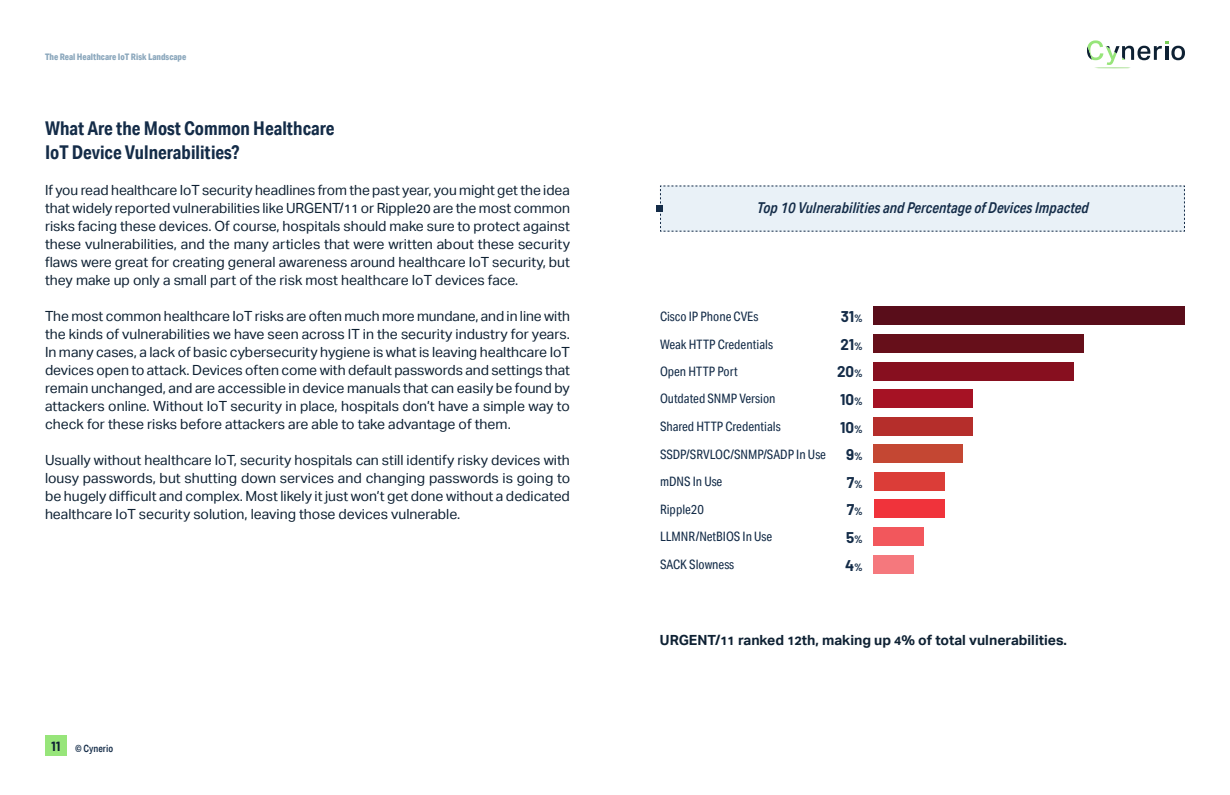
<style>
.page{position:relative;width:1230px;height:795px;background:#fff}
.page>*{position:absolute;margin:0;border:0;box-sizing:border-box;transform-origin:0 0}
.כותרות_משנה_H2{font:700 19px/24px "Aktiv Grotesk Cd";color:#142c48}
.אחוזים{font:700 15.2px "Barlow";color:#142c48}
.כותרת_גרפים{font:italic 500 15px "Aktiv Grotesk Cd";color:#142c48}
.טקסט__רץ{font:14px/18px "Aktiv Grotesk";color:#0e2133;text-align:justify}
.טקסט__רץ-2{font:700 14px "Aktiv Grotesk";color:#0e2133}
.טקסט_גרפים{font:13px "Aktiv Grotesk Cd";color:#142c48}
.t1{font:500 10px "Aktiv Grotesk Cd";color:#142c48}
.כותרת_גדולה_H1{font:800 9px "Aktiv Grotesk Cd";color:#8ca8bd}
.s1{font-family:"Barlow";font-weight:700;font-size:13px;color:#0e2133}
.s2{font-size:10.4px}
</style>
<div class="page">
<svg style="left:1087px;top:40px;width:98px;height:29px"></svg>
<div style="left:45px;top:736px;width:21px;height:20px;background:#97e57a"></div>
<svg style="left:657px;top:185px;width:528px;height:47px;background:#e4ecf3"></svg>
<div style="left:874px;top:307px;width:311px;height:18px;background:#590d1a"></div>
<div style="left:874px;top:334px;width:210px;height:18px;background:#660f1a"></div>
<div style="left:874px;top:362px;width:200px;height:18px;background:#870f1f"></div>
<div style="left:874px;top:390px;width:99px;height:18px;background:#a61224"></div>
<div style="left:874px;top:417px;width:99px;height:18px;background:#b52e2b"></div>
<div style="left:874px;top:445px;width:89px;height:18px;background:#c44733"></div>
<div style="left:874px;top:472px;width:70px;height:18px;background:#db3d38"></div>
<div style="left:874px;top:500px;width:70px;height:18px;background:#f0333b"></div>
<div style="left:874px;top:528px;width:50px;height:18px;background:#f2575c"></div>
<div style="left:874px;top:555px;width:40px;height:18px;background:#f5787d"></div>
<p class="כותרת_גדולה_H1" style="left:45px;top:52px;width:143px">The Real Healthcare IoT Risk Landscape</p>
<p class="כותרות_משנה_H2" style="left:45px;top:116px;width:291px">What Are the Most Common Healthcare<br>IoT Device Vulnerabilities?</p>
<p class="טקסט__רץ" style="left:45px;top:181px;width:527px">If you read healthcare IoT security headlines from the past year, you might get the idea that widely reported vulnerabilities like URGENT/11 or Ripple20 are the most common risks facing these devices. Of course, hospitals should make sure to protect against these vulnerabilities, and the many articles that were written about these security flaws were great for creating general awareness around healthcare IoT security, but they make up only a small part of the risk most healthcare IoT devices face.</p>
<p class="טקסט__רץ" style="left:45px;top:307px;width:527px">The most common healthcare IoT risks are often much more mundane, and in line with the kinds of vulnerabilities we have seen across IT in the security industry for years.<br>In many cases, a lack of basic cybersecurity hygiene is what is leaving healthcare IoT devices open to attack. Devices often come with default passwords and settings that remain unchanged, and are accessible in device manuals that can easily be found by attackers online. Without IoT security in place, hospitals don’t have a simple way to check for these risks before attackers are able to take advantage of them.</p>
<p class="טקסט__רץ" style="left:45px;top:451px;width:527px">Usually without healthcare IoT, security hospitals can still identify risky devices with lousy passwords, but shutting down services and changing passwords is going to be hugely difficult and complex. Most likely it just won’t get done without a dedicated healthcare IoT security solution, leaving those devices vulnerable.</p>
<p class="t1" style="left:51px;top:742px;width:64px"><span class="s1">11</span> © Cynerio</p>
<p class="כותרת_גרפים" style="left:757px;top:199px;width:333px">Top 10 Vulnerabilities and Percentage of Devices Impacted</p>
<p class="טקסט_גרפים" style="left:660px;top:308px;width:100px">Cisco IP Phone CVEs</p>
<p class="אחוזים" style="left:841px;top:305px;width:24px">31<span class="s2">%</span></p>
<p class="טקסט_גרפים" style="left:660px;top:337px;width:114px">Weak HTTP Credentials</p>
<p class="אחוזים" style="left:840px;top:334px;width:24px">21<span class="s2">%</span></p>
<p class="טקסט_גרפים" style="left:660px;top:363px;width:79px">Open HTTP Port</p>
<p class="אחוזים" style="left:837px;top:361px;width:27px">20<span class="s2">%</span></p>
<p class="טקסט_גרפים" style="left:660px;top:391px;width:117px">Outdated SNMP Version</p>
<p class="אחוזים" style="left:840px;top:388px;width:24px">10<span class="s2">%</span></p>
<p class="טקסט_גרפים" style="left:660px;top:419px;width:122px">Shared HTTP Credentials</p>
<p class="אחוזים" style="left:840px;top:416px;width:24px">10<span class="s2">%</span></p>
<p class="טקסט_גרפים" style="left:660px;top:446px;width:167px">SSDP/SRVLOC/SNMP/SADP In Use</p>
<p class="אחוזים" style="left:846px;top:443px;width:18px">9<span class="s2">%</span></p>
<p class="טקסט_גרפים" style="left:660px;top:474px;width:64px">mDNS In Use</p>
<p class="אחוזים" style="left:847px;top:471px;width:18px">7<span class="s2">%</span></p>
<p class="טקסט_גרפים" style="left:660px;top:502px;width:45px">Ripple20</p>
<p class="אחוזים" style="left:847px;top:499px;width:18px">7<span class="s2">%</span></p>
<p class="טקסט_גרפים" style="left:660px;top:529px;width:114px">LLMNR/NetBIOS In Use</p>
<p class="אחוזים" style="left:846px;top:526px;width:18px">5<span class="s2">%</span></p>
<p class="טקסט_גרפים" style="left:660px;top:557px;width:76px">SACK Slowness</p>
<p class="אחוזים" style="left:845px;top:554px;width:19px">4<span class="s2">%</span></p>
<p class="טקסט__רץ-2" style="left:660px;top:632px;width:409px">URGENT/11 ranked 12th, making up 4% of total vulnerabilities.</p>
</div>
